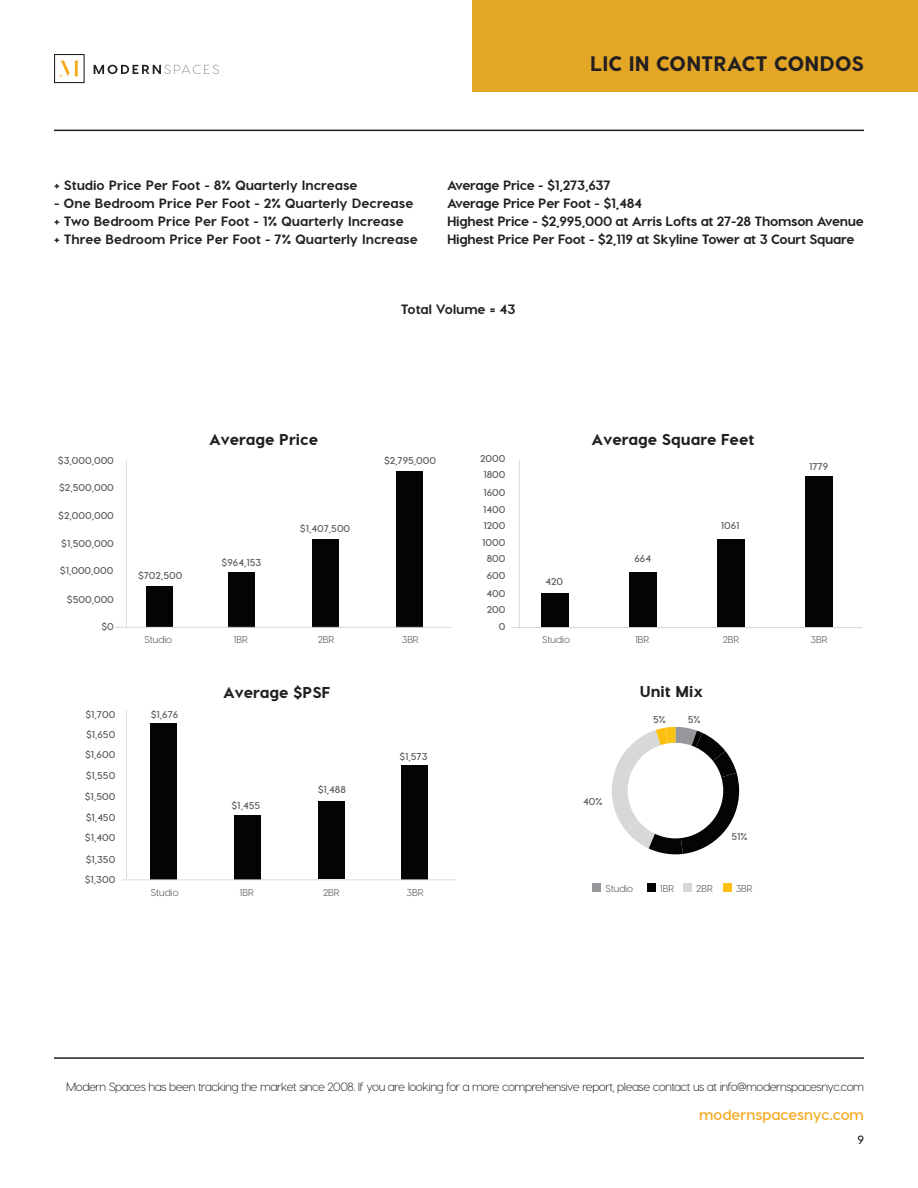
<style>
.page{position:relative;width:918px;height:1188px;background:#fff}
.page>*{position:absolute;margin:0;border:0;box-sizing:border-box;transform-origin:0 0}
.t1{font:800 21px "Visby CF";color:#231f20}
.t2{font:800 15.75px "Visby CF";color:#231f20}
.t3{font:700 15px "Visby CF";color:#f5a81c}
.t4{font:800 13.5px "Visby CF";color:#231f20}
.t5{font:800 13.5px "Visby CF";letter-spacing:-.02em;color:#231f20}
.t6{font:300 12px "Visby CF";letter-spacing:-.04em;color:#231f20}
.t7{font:700 12px "Visby CF";color:#231f20}
.t8{font:700 9.9px/16.8px "Visby CF";color:#595959;text-align:right}
.t9{font:9.9px "Visby CF";color:#595959}
</style>
<div class="page">
<div style="left:472px;top:0;width:446px;height:92px;background:#e3a626"></div>
<hr style="left:54px;top:130px;width:810px;height:1px;background:#231f20">
<hr style="left:54px;top:1057px;width:810px;height:2px;background:#231f20">
<div style="left:54px;top:54px;width:31px;height:29px;border:1px solid #231f20"></div>
<svg style="left:60px;top:61px;width:18px;height:15px"></svg>
<svg style="left:94px;top:65px;width:125px;height:9px"></svg>
<svg style="left:612px;top:727px;width:127px;height:127px"></svg>
<div style="left:592px;top:883px;width:9px;height:9px;background:#95979a"></div>
<div style="left:647px;top:883px;width:8px;height:9px;background:#040503"></div>
<div style="left:683px;top:883px;width:9px;height:9px;background:#d9d8d8"></div>
<div style="left:723px;top:883px;width:8px;height:9px;background:#fcc011"></div>
<div style="left:541px;top:593px;width:28px;height:35px;background:#040503"></div>
<div style="left:629px;top:572px;width:28px;height:56px;background:#040503"></div>
<div style="left:717px;top:539px;width:28px;height:89px;background:#040503"></div>
<div style="left:805px;top:476px;width:27px;height:152px;background:#040503"></div>
<hr style="left:511px;top:627px;width:351px;height:1px;background:#dad9d8">
<hr style="left:519px;top:460px;width:1px;height:168px;background:#dad9d8">
<div style="left:147px;top:587px;width:26px;height:40px;background:#040503"></div>
<div style="left:228px;top:572px;width:27px;height:55px;background:#040503"></div>
<div style="left:313px;top:539px;width:26px;height:88px;background:#040503"></div>
<div style="left:397px;top:471px;width:26px;height:156px;background:#040503"></div>
<hr style="left:115px;top:627px;width:337px;height:1px;background:#dad9d8">
<hr style="left:126px;top:460px;width:1px;height:168px;background:#dad9d8">
<div style="left:151px;top:723px;width:26px;height:157px;background:#040503"></div>
<div style="left:234px;top:816px;width:27px;height:64px;background:#040503"></div>
<div style="left:318px;top:801px;width:26px;height:78px;background:#040503"></div>
<div style="left:402px;top:765px;width:26px;height:115px;background:#040503"></div>
<hr style="left:122px;top:879px;width:334px;height:1px;background:#dad9d8">
<hr style="left:126px;top:711px;width:1px;height:168px;background:#dad9d8">
<p class="t1" style="left:590px;top:50px;width:275px">LIC IN CONTRACT CONDOS</p>
<p class="t4" style="left:54px;top:177px;width:305px">+ Studio Price Per Foot - 8% Quarterly Increase</p>
<p class="t4" style="left:54px;top:195px;width:361px">- One Bedroom Price Per Foot - 2% Quarterly Decrease</p>
<p class="t4" style="left:54px;top:213px;width:351px">+ Two Bedroom Price Per Foot - 1% Quarterly Increase</p>
<p class="t4" style="left:54px;top:231px;width:365px">+ Three Bedroom Price Per Foot - 7% Quarterly Increase</p>
<p class="t5" style="left:447px;top:177px;width:165px">Average Price - $1,273,637</p>
<p class="t5" style="left:447px;top:195px;width:196px">Average Price Per Foot - $1,484</p>
<p class="t5" style="left:447px;top:213px;width:418px">Highest Price - $2,995,000 at Arris Lofts at 27-28 Thomson Avenue</p>
<p class="t5" style="left:447px;top:231px;width:409px">Highest Price Per Foot - $2,119 at Skyline Tower at 3 Court Square</p>
<p class="t4" style="left:401px;top:300px;width:116px">Total Volume = 43</p>
<p class="t8" style="left:58px;top:452px;width:58px">$3,000,000</p>
<p class="t8" style="left:59px;top:479px;width:56px">$2,500,000</p>
<p class="t8" style="left:58px;top:507px;width:57px">$2,000,000</p>
<p class="t8" style="left:61px;top:535px;width:54px">$1,500,000</p>
<p class="t8" style="left:60px;top:562px;width:55px">$1,000,000</p>
<p class="t8" style="left:67px;top:591px;width:48px">$500,000</p>
<p class="t8" style="left:102px;top:618px;width:14px">$0</p>
<p class="t8" style="left:85px;top:706px;width:31px">$1,700</p>
<p class="t8" style="left:86px;top:726px;width:31px">$1,650</p>
<p class="t8" style="left:85px;top:746px;width:32px">$1,600</p>
<p class="t8" style="left:86px;top:767px;width:31px">$1,550</p>
<p class="t8" style="left:85px;top:788px;width:32px">$1,500</p>
<p class="t8" style="left:86px;top:809px;width:31px">$1,450</p>
<p class="t8" style="left:85px;top:829px;width:32px">$1,400</p>
<p class="t8" style="left:86px;top:851px;width:31px">$1,350</p>
<p class="t8" style="left:85px;top:871px;width:32px">$1,300</p>
<p class="t2" style="left:209px;top:430px;width:111px">Average Price</p>
<p class="t8" style="left:138px;top:567px;width:46px">$702,500</p>
<p class="t8" style="left:222px;top:554px;width:41px">$964,153</p>
<p class="t8" style="left:300px;top:520px;width:52px">$1,407,500</p>
<p class="t8" style="left:384px;top:452px;width:54px">$2,795,000</p>
<p class="t9" style="left:144px;top:634px;width:29px">Studio</p>
<p class="t9" style="left:234px;top:634px;width:16px">1BR</p>
<p class="t9" style="left:318px;top:634px;width:18px">2BR</p>
<p class="t9" style="left:402px;top:634px;width:18px">3BR</p>
<p class="t8" style="left:151px;top:706px;width:29px">$1,676</p>
<p class="t2" style="left:223px;top:682px;width:109px">Average $PSF</p>
<p class="t8" style="left:232px;top:797px;width:30px">$1,455</p>
<p class="t8" style="left:318px;top:781px;width:30px">$1,488</p>
<p class="t8" style="left:399px;top:748px;width:30px">$1,573</p>
<p class="t9" style="left:151px;top:886px;width:29px">Studio</p>
<p class="t9" style="left:239px;top:886px;width:16px">1BR</p>
<p class="t9" style="left:323px;top:886px;width:18px">2BR</p>
<p class="t9" style="left:407px;top:886px;width:18px">3BR</p>
<p class="t8" style="left:480px;top:450px;width:27px">2000</p>
<p class="t8" style="left:483px;top:466px;width:24px">1800</p>
<p class="t8" style="left:483px;top:484px;width:24px">1600</p>
<p class="t8" style="left:482px;top:501px;width:25px">1400<br>1200<br>1000<br>800<br>600<br>400<br>200<br>0</p>
<p class="t2" style="left:592px;top:430px;width:164px">Average Square Feet</p>
<p class="t8" style="left:545px;top:573px;width:19px">420</p>
<p class="t8" style="left:634px;top:550px;width:18px">664</p>
<p class="t8" style="left:721px;top:517px;width:20px">1061</p>
<p class="t8" style="left:809px;top:458px;width:21px">1779</p>
<p class="t9" style="left:542px;top:634px;width:29px">Studio</p>
<p class="t9" style="left:635px;top:634px;width:16px">1BR</p>
<p class="t9" style="left:723px;top:634px;width:18px">2BR</p>
<p class="t9" style="left:811px;top:634px;width:18px">3BR</p>
<p class="t2" style="left:640px;top:682px;width:65px">Unit Mix</p>
<p class="t8" style="left:583px;top:793px;width:21px">40%</p>
<p class="t8" style="left:653px;top:711px;width:14px">5%</p>
<p class="t8" style="left:688px;top:711px;width:14px">5%</p>
<p class="t8" style="left:731px;top:828px;width:18px">51%</p>
<p class="t9" style="left:605px;top:882px;width:29px">Studio</p>
<p class="t9" style="left:660px;top:882px;width:16px">1BR</p>
<p class="t9" style="left:696px;top:882px;width:18px">2BR</p>
<p class="t9" style="left:736px;top:882px;width:18px">3BR</p>
<p class="t6" style="left:66px;top:1080px;width:799px">Modern Spaces has been tracking the market since 2008. If you are looking for a more comprehensive report, please contact us at info@modernspacesnyc.com</p>
<p class="t3" style="left:699px;top:1105px;width:166px">modernspacesnyc.com</p>
<p class="t7" style="left:857px;top:1132px;width:8px">9</p>
</div>
